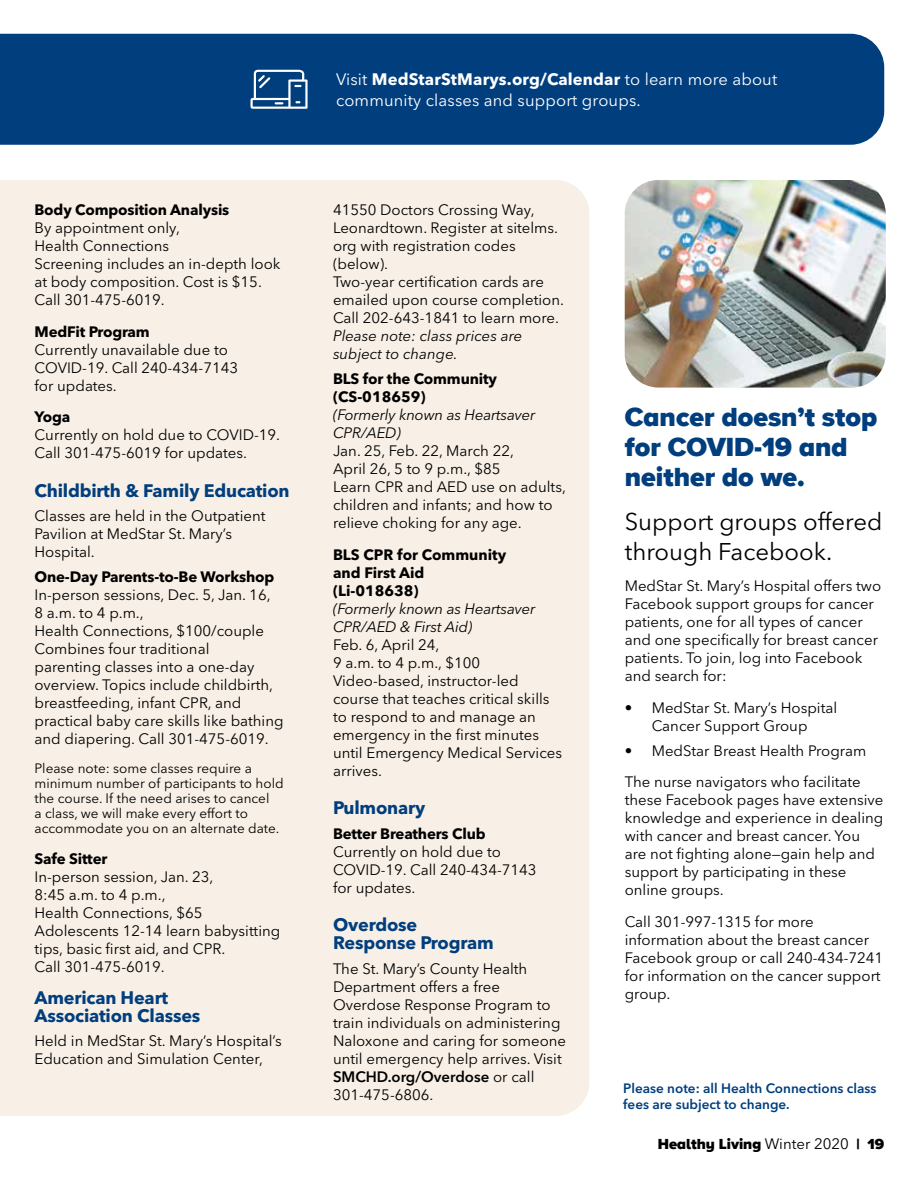
<style>
.page{position:relative;width:918px;height:1188px;background:#fff}
.page>*{position:absolute;margin:0;border:0;box-sizing:border-box;transform-origin:0 0}
.t1{font:900 27px/30px "Proxima Nova A";color:#003e7e}
.t2{font:24px/30px "Avenir Next LT Pro";color:#000}
.t3{font:700 18px/18px "Avenir Next LT Pro";letter-spacing:-.01em;color:#003e7e}
.t4{font:16.5px/21px "Avenir Next LT Pro";letter-spacing:.01em;color:#fff}
.t5{font:15px/18px "Avenir Next LT Pro";color:#000}
.t6{font:700 15px/18px "Avenir Next LT Pro";letter-spacing:-.01em;color:#000}
.t7{font:italic 15px/18px "Avenir Next LT Pro";letter-spacing:-.01em;color:#000}
.t8{font:900 15px "Proxima Nova A";color:#000}
.t9{font:13.5px/15px "Avenir Next LT Pro";color:#000}
.t10{font:600 13.5px/16.5px "Avenir Next LT Pro";color:#003e7e}
.s1{font-weight:700}
.s2{font-weight:600}
.s3{font-family:"Avenir Next LT Pro";font-weight:400}
</style>
<div class="page">
<div style="left:0;top:180px;width:589px;height:936px;background:#f8f0e6"></div>
<div style="left:0;top:34px;width:884px;height:111px;background:#003e7e"></div>
<img style="left:625px;top:180px;width:261px;height:208px">
<svg style="left:251px;top:70px;width:57px;height:39px"></svg>
<p class="t6" style="left:34px;top:201px;width:196px">Body Composition Analysis</p>
<p class="t5" style="left:34px;top:219px;width:248px">By appointment only,<br>Health Connections<br>Screening includes an in-depth look at body composition. Cost is $15.<br>Call 301-475-6019.</p>
<p class="t6" style="left:34px;top:322px;width:117px">MedFit Program</p>
<p class="t5" style="left:34px;top:341px;width:205px">Currently unavailable due to<br>COVID-19. Call 240-434-7143 for updates.</p>
<p class="t6" style="left:34px;top:408px;width:37px">Yoga</p>
<p class="t5" style="left:34px;top:426px;width:247px">Currently on hold due to COVID-19.<br>Call 301-475-6019 for updates.</p>
<p class="t3" style="left:34px;top:481px;width:257px">Childbirth &amp; Family Education</p>
<p class="t5" style="left:34px;top:507px;width:232px">Classes are held in the Outpatient<br>Pavilion at MedStar St. Mary’s<br>Hospital.</p>
<p class="t6" style="left:34px;top:568px;width:241px">One-Day Parents-to-Be Workshop</p>
<p class="t5" style="left:34px;top:586px;width:251px">In-person sessions, Dec. 5, Jan. 16,<br>8 a.m. to 4 p.m.,<br>Health Connections, $100/couple<br>Combines four traditional<br>parenting classes into a one-day overview. Topics include childbirth, breastfeeding, infant CPR, and practical baby care skills like bathing and diapering. Call 301-475-6019.</p>
<p class="t9" style="left:34px;top:760px;width:251px">Please note: some classes require a minimum number of participants to hold the course. If the need arises to cancel<br>a class, we will make every effort to accommodate you on an alternate date.</p>
<p class="t6" style="left:34px;top:850px;width:74px">Safe Sitter</p>
<p class="t5" style="left:34px;top:868px;width:247px">In-person session, Jan. 23,<br>8:45 a.m. to 4 p.m.,<br>Health Connections, $65<br>Adolescents 12-14 learn babysitting tips, basic first aid, and CPR.<br>Call 301-475-6019.</p>
<p class="t3" style="left:34px;top:988px;width:167px">American Heart<br>Association Classes</p>
<p class="t5" style="left:34px;top:1032px;width:249px">Held in MedStar St. Mary’s Hospital’s<br>Education and Simulation Center,</p>
<p class="t4" style="left:336px;top:69px;width:443px">Visit <span class="s1">MedStarStMarys.org/Calendar</span> to learn more about community classes and support groups.</p>
<p class="t5" style="left:333px;top:201px;width:232px">41550 Doctors Crossing Way,<br>Leonardtown. Register at sitelms. org with registration codes (below).<br>Two-year certification cards are emailed upon course completion.<br>Call 202-643-1841 to learn more.</p>
<p class="t7" style="left:333px;top:327px;width:191px">Please note: class prices are subject to change.</p>
<p class="t6" style="left:333px;top:370px;width:166px">BLS for the Community (CS-018659)</p>
<p class="t7" style="left:333px;top:406px;width:204px">(Formerly known as Heartsaver<br>CPR/AED)</p>
<p class="t5" style="left:333px;top:442px;width:234px">Jan. 25, Feb. 22, March 22,<br>April 26, 5 to 9 p.m., $85<br>Learn CPR and AED use on adults, children and infants; and how to relieve choking for any age.</p>
<p class="t6" style="left:333px;top:545px;width:175px">BLS CPR for Community and First Aid (Li-018638)</p>
<p class="t7" style="left:333px;top:599px;width:204px">(Formerly known as Heartsaver<br>CPR/AED &amp; First Aid)</p>
<p class="t5" style="left:333px;top:635px;width:231px">Feb. 6, April 24,<br>9 a.m. to 4 p.m., $100<br>Video-based, instructor-led course that teaches critical skills to respond to and manage an emergency in the first minutes until Emergency Medical Services arrives.</p>
<p class="t3" style="left:333px;top:798px;width:94px">Pulmonary</p>
<p class="t6" style="left:333px;top:824px;width:154px">Better Breathers Club</p>
<p class="t5" style="left:333px;top:842px;width:205px">Currently on hold due to<br>COVID-19. Call 240-434-7143 for updates.</p>
<p class="t3" style="left:333px;top:915px;width:162px">Overdose<br>Response Program</p>
<p class="t5" style="left:333px;top:959px;width:235px">The St. Mary’s County Health<br>Department offers a free<br>Overdose Response Program to train individuals on administering<br>Naloxone and caring for someone until emergency help arrives. Visit<br><span class="s2">SMCHD.org/Overdose</span> or call<br>301-475-6806.</p>
<h1 class="t1" style="left:625px;top:402px;width:254px">Cancer doesn’t stop for COVID-19 and neither do we.</h1>
<h2 class="t2" style="left:625px;top:506px;width:259px">Support groups offered through Facebook.</h2>
<p class="t5" style="left:625px;top:577px;width:258px">MedStar St. Mary’s Hospital offers two Facebook support groups for cancer patients, one for all types of cancer and one specifically for breast cancer patients. To join, log into Facebook and search for:</p>
<p class="t5" style="left:625px;top:699px;width:214px;text-align:center">• MedStar St. Mary’s Hospital<br>Cancer Support Group</p>
<p class="t5" style="left:625px;top:735px;width:243px;line-height:31.5px">• MedStar Breast Health Program<br>The nurse navigators who facilitate</p>
<p class="t5" style="left:625px;top:791px;width:260px">these Facebook pages have extensive knowledge and experience in dealing with cancer and breast cancer. You are not fighting alone—gain help and support by participating in these online groups.</p>
<p class="t5" style="left:625px;top:912px;width:260px">Call 301-997-1315 for more information about the breast cancer<br>Facebook group or call 240-434-7241 for information on the cancer support group.</p>
<p class="t10" style="left:623px;top:1080px;width:255px">Please note: all Health Connections class fees are subject to change.</p>
<p class="t8" style="left:658px;top:1133px;width:228px">Healthy Living <span class="s3">Winter 2020</span> | 19</p>
</div>
